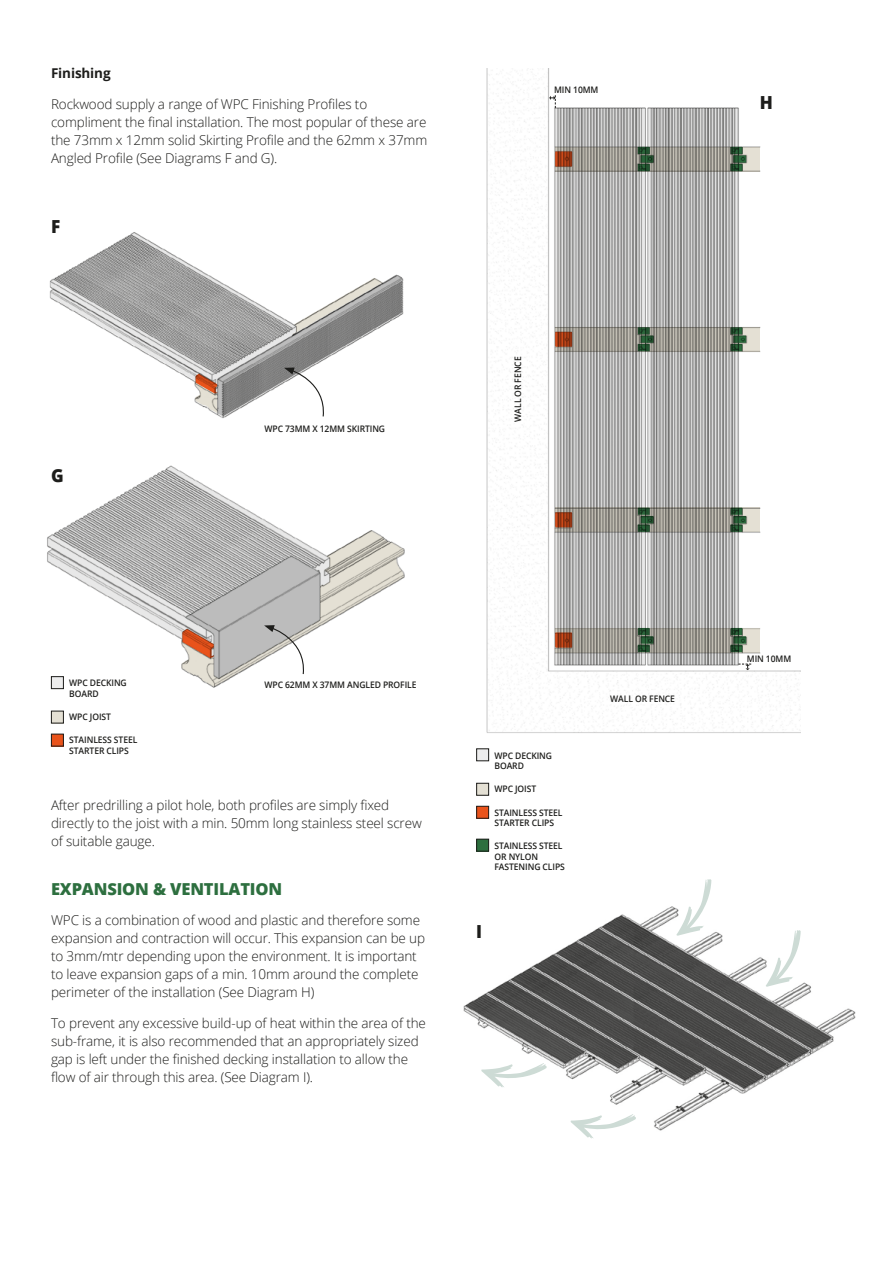
<style>
.page{position:relative;width:893px;height:1263px;background:#fff}
.page>*{position:absolute;margin:0;border:0;box-sizing:border-box;transform-origin:0 0}
.t1{font:800 18px "Open Sans";color:#1d1d1b;scale:.95 1}
.t2{font:800 16.5px "Open Sans";letter-spacing:-.01em;color:#2d6f3f}
.t3{font:300 13.5px/18px "Open Sans";letter-spacing:-.01em;color:#1d1d1b}
.t4{font:700 13.5px "Open Sans";letter-spacing:-.01em;color:#1d1d1b}
.t5{font:600 9px/10.5px "Open Sans";letter-spacing:-.01em;color:#1d1d1b;scale:.95 1}
</style>
<div class="page">
<img style="left:486px;top:68px;width:315px;height:665px">
<img style="left:463px;top:880px;width:393px;height:259px">
<img style="left:47px;top:465px;width:358px;height:225px">
<svg style="left:738px;top:664px;width:13px;height:6px"></svg>
<svg style="left:549px;top:95px;width:7px;height:13px"></svg>
<div style="left:51px;top:711px;width:12px;height:12px;background:#e4e0d4"></div>
<div style="left:51px;top:711px;width:13px;height:12px;border:1px solid #1d1d1b"></div>
<div style="left:51px;top:677px;width:12px;height:12px;background:#ededed"></div>
<div style="left:51px;top:676px;width:13px;height:13px;border:1px solid #1d1d1b"></div>
<div style="left:51px;top:734px;width:12px;height:12px;background:#e9531b"></div>
<div style="left:51px;top:734px;width:13px;height:12px;border:1px solid #1d1d1b"></div>
<div style="left:477px;top:783px;width:12px;height:12px;background:#e4e0d4"></div>
<div style="left:476px;top:783px;width:13px;height:13px;border:1px solid #1d1d1b"></div>
<div style="left:477px;top:749px;width:12px;height:12px;background:#ededed"></div>
<div style="left:476px;top:748px;width:13px;height:13px;border:1px solid #1d1d1b"></div>
<div style="left:477px;top:806px;width:12px;height:12px;background:#e9531b"></div>
<div style="left:476px;top:806px;width:13px;height:13px;border:1px solid #1d1d1b"></div>
<div style="left:477px;top:839px;width:12px;height:12px;background:#2d6f3f"></div>
<div style="left:476px;top:839px;width:13px;height:12px;border:1px solid #1d1d1b"></div>
<svg style="left:50px;top:232px;width:352px;height:186px"></svg>
<svg style="left:182px;top:530px;width:222px;height:157px"></svg>
<svg style="left:676px;top:879px;width:35px;height:57px"></svg>
<svg style="left:481px;top:1063px;width:66px;height:24px"></svg>
<svg style="left:766px;top:930px;width:35px;height:57px"></svg>
<svg style="left:571px;top:1114px;width:65px;height:24px"></svg>
<p class="t4" style="left:51px;top:64px;width:61px">Finishing</p>
<p class="t3" style="left:51px;top:95px;width:378px">Rockwood supply a range of WPC Finishing Profiles to compliment the final installation. The most popular of these are the 73mm x 12mm solid Skirting Profile and the 62mm x 37mm Angled Profile (See Diagrams F and G).</p>
<h1 class="t1" style="left:51px;top:213px;width:11px">F</h1>
<h1 class="t1" style="left:51px;top:462px;width:15px">G</h1>
<p class="t5" style="left:264px;top:423px;width:129px">WPC 73MM X 12MM SKIRTING</p>
<p class="t5" style="left:554px;top:84px;width:48px">MIN 10MM</p>
<p class="t5" style="left:512px;top:421px;width:70px;rotate:-90deg">WALL OR FENCE</p>
<p class="t5" style="left:69px;top:678px;width:62px">WPC DECKING<br>BOARD</p>
<p class="t5" style="left:69px;top:711px;width:45px">WPC JOIST</p>
<p class="t5" style="left:69px;top:735px;width:73px">STAINLESS STEEL<br>STARTER CLIPS</p>
<p class="t5" style="left:264px;top:679px;width:162px">WPC 62MM X 37MM ANGLED PROFILE</p>
<p class="t3" style="left:51px;top:795px;width:372px">After predrilling a pilot hole, both profiles are simply fixed directly to the joist with a min. 50mm long stainless steel screw of suitable gauge.</p>
<p class="t2" style="left:51px;top:876px;width:233px">EXPANSION &amp; VENTILATION</p>
<p class="t3" style="left:51px;top:911px;width:376px">WPC is a combination of wood and plastic and therefore some expansion and contraction will occur. This expansion can be up to 3mm/mtr depending upon the environment. It is important to leave expansion gaps of a min. 10mm around the complete perimeter of the installation (See Diagram H)</p>
<p class="t3" style="left:51px;top:1014px;width:376px">To prevent any excessive build-up of heat within the area of the sub-frame, it is also recommended that an appropriately sized gap is left under the finished decking installation to allow the flow of air through this area. (See Diagram I).</p>
<p class="t5" style="left:494px;top:750px;width:62px">WPC DECKING<br>BOARD</p>
<p class="t5" style="left:494px;top:783px;width:45px">WPC JOIST</p>
<p class="t5" style="left:494px;top:807px;width:73px">STAINLESS STEEL<br>STARTER CLIPS</p>
<p class="t5" style="left:494px;top:840px;width:76px">STAINLESS STEEL<br>OR NYLON<br>FASTENING CLIPS</p>
<h1 class="t1" style="left:476px;top:918px;width:8px">I</h1>
<p class="t5" style="left:610px;top:694px;width:70px">WALL OR FENCE</p>
<h1 class="t1" style="left:760px;top:89px;width:15px">H</h1>
<p class="t5" style="left:747px;top:653px;width:48px">MIN 10MM</p>
</div>
